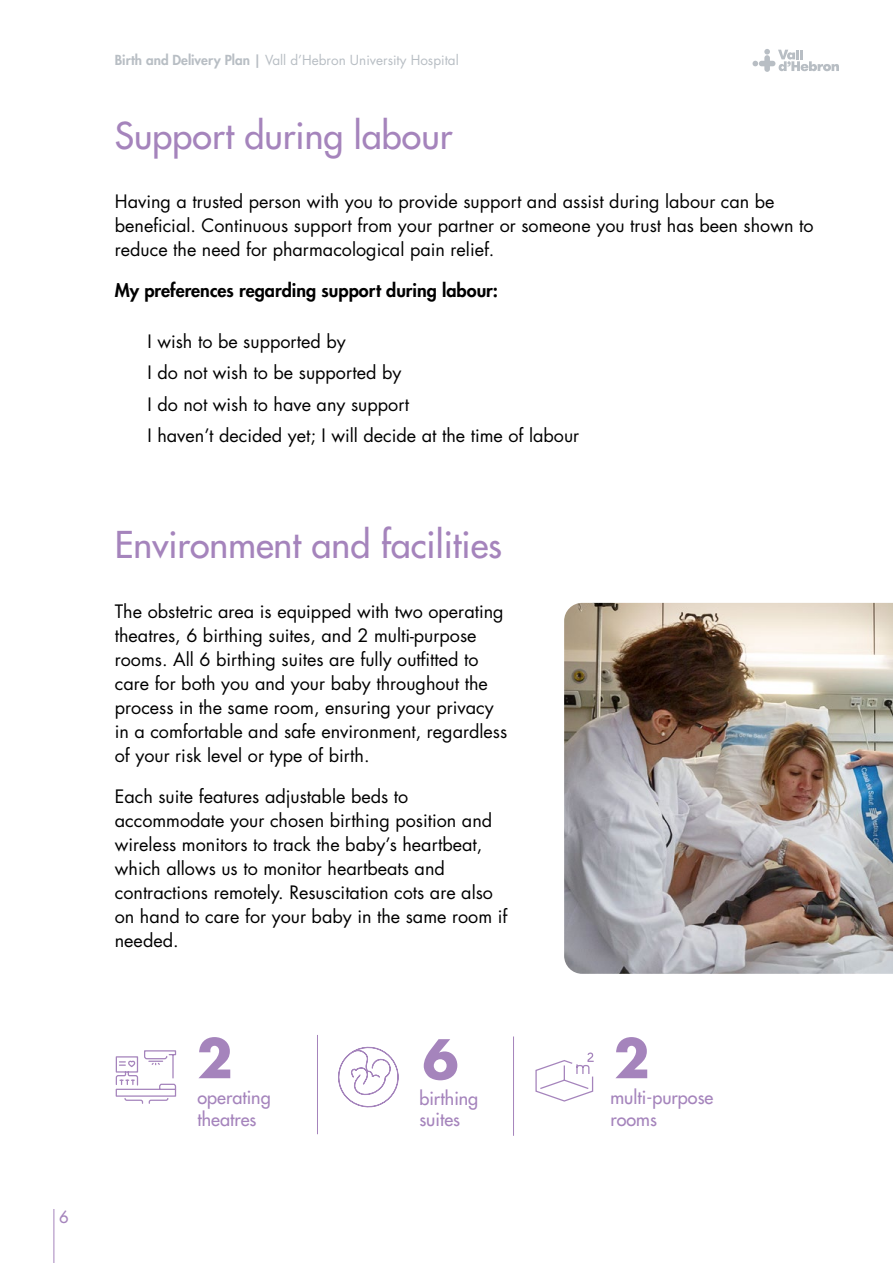
<style>
.page{position:relative;width:893px;height:1263px;background:#fff}
.page>*{position:absolute;margin:0;border:0;box-sizing:border-box;transform-origin:0 0}
.t1{font:700 52.5px "Futura Std";color:#a584bc}
.t2{font:500 36px "Futura Std";color:#a584bc}
.t3{font:18px/24px "Futura Std";color:#000}
.t4{font:500 18px/21.6px "Futura Std";color:#a584bc}
.t5{font:800 18px "Futura Std";color:#000}
.t6{font:500 16.5px "Futura Std";color:#a584bc}
.t7{font:13.5px "Futura Std";color:#b8bec4}
.s1{font-weight:800}
</style>
<div class="page">
<svg style="left:752px;top:49px;width:87px;height:23px"></svg>
<img style="left:564px;top:603px;width:329px;height:371px">
<svg style="left:115px;top:1050px;width:62px;height:54px"></svg>
<hr style="left:317px;top:1035px;width:1px;height:99px;background:#a584bc">
<hr style="left:513px;top:1036px;width:1px;height:100px;background:#a584bc">
<svg style="left:338px;top:1046px;width:61px;height:62px"></svg>
<svg style="left:535px;top:1052px;width:59px;height:50px"></svg>
<hr style="left:53px;top:1209px;width:1px;height:54px;background:#a584bc">
<p class="t6" style="left:59px;top:1207px;width:11px">6</p>
<p class="t7" style="left:115px;top:52px;width:345px"><span class="s1">Birth and Delivery Plan |</span> Vall d’Hebron University Hospital</p>
<p class="t2" style="left:115px;top:113px;width:339px">Support during labour</p>
<p class="t3" style="left:115px;top:190px;width:700px">Having a trusted person with you to provide support and assist during labour can be beneficial. Continuous support from your partner or someone you trust has been shown to reduce the need for pharmacological pain relief.</p>
<p class="t5" style="left:115px;top:279px;width:385px">My preferences regarding support during labour:</p>
<p class="t3" style="left:148px;top:329px;width:200px">I wish to be supported by</p>
<p class="t3" style="left:148px;top:361px;width:255px">I do not wish to be supported by</p>
<p class="t3" style="left:148px;top:392px;width:263px">I do not wish to have any support</p>
<p class="t3" style="left:148px;top:424px;width:433px">I haven’t decided yet; I will decide at the time of labour</p>
<p class="t2" style="left:115px;top:522px;width:389px">Environment and facilities</p>
<p class="t3" style="left:115px;top:599px;width:394px">The obstetric area is equipped with two operating theatres, 6 birthing suites, and 2 multi-purpose rooms. All 6 birthing suites are fully outfitted to care for both you and your baby throughout the process in the same room, ensuring your privacy in a comfortable and safe environment, regardless of your risk level or type of birth.</p>
<p class="t3" style="left:115px;top:784px;width:394px">Each suite features adjustable beds to accommodate your chosen birthing position and wireless monitors to track the baby’s heartbeat, which allows us to monitor heartbeats and contractions remotely. Resuscitation cots are also on hand to care for your baby in the same room if needed.</p>
<p class="t1" style="left:197px;top:1024px;width:38px">2</p>
<p class="t1" style="left:422px;top:1024px;width:38px">6</p>
<p class="t1" style="left:614px;top:1024px;width:38px">2</p>
<p class="t4" style="left:198px;top:1087px;width:75px">operating theatres</p>
<p class="t4" style="left:419px;top:1087px;width:60px">birthing</p>
<p class="t4" style="left:610px;top:1087px;width:104px">multi-purpose rooms</p>
<p class="t4" style="left:419px;top:1109px;width:42px">suites</p>
</div>
